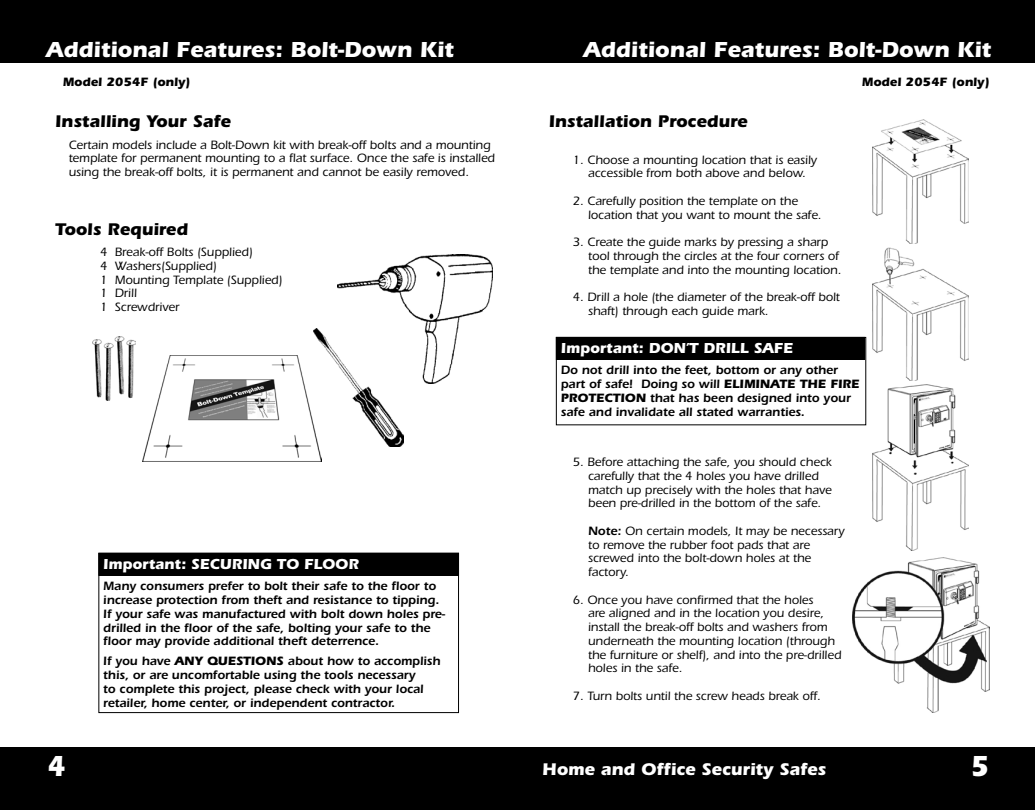
<style>
.page{position:relative;width:1035px;height:810px;background:#fff}
.page>*{position:absolute;margin:0;border:0;box-sizing:border-box;transform-origin:0 0}
.t1{font:700 30px "Itc Eras";color:#fff;scale:.9 1}
.t2{font:700 22.5px "Itc Eras";color:#fff}
.t3{font:700 17.5px "Itc Eras";color:#000}
.t4{font:700 17.5px "Itc Eras";color:#fff}
.t5{font:700 15px "Itc Eras";color:#fff}
.t6{font:500 12.5px/13.8px "Itc Eras";color:#000}
.t7{font:600 12.5px/13.8px "Itc Eras";color:#000}
.t8{font:700 12.5px "Itc Eras";color:#000}
.s1{font-weight:700}
.s2{font-weight:600}
</style>
<div class="page">
<div style="left:1px;top:748px;width:1033px;height:61px;background:#000"></div>
<div style="left:0;top:747px;width:1035px;height:63px;border:1px solid #000"></div>
<div style="left:1px;top:1px;width:1033px;height:61px;background:#000"></div>
<div style="left:0;top:0;width:1035px;height:63px;border:1px solid #000"></div>
<img style="left:852px;top:558px;width:138px;height:155px">
<img style="left:873px;top:384px;width:95px;height:167px">
<img style="left:872px;top:119px;width:96px;height:124px">
<img style="left:872px;top:247px;width:96px;height:133px">
<div style="left:556px;top:337px;width:309px;height:22px;background:#000"></div>
<div style="left:556px;top:337px;width:309px;height:23px;border:1px solid #000"></div>
<div style="left:556px;top:337px;width:310px;height:88px;border:1px solid #000"></div>
<img style="left:337px;top:255px;width:155px;height:129px">
<img style="left:314px;top:328px;width:89px;height:119px">
<img style="left:143px;top:356px;width:178px;height:106px">
<img style="left:92px;top:337px;width:43px;height:64px">
<div style="left:99px;top:553px;width:360px;height:22px;background:#000"></div>
<div style="left:99px;top:553px;width:360px;height:160px;border:1px solid #000"></div>
<h2 class="t2" style="left:46px;top:36px;width:409px">Additional Features: Bolt-Down Kit</h2>
<p class="t8" style="left:63px;top:75px;width:129px">Model 2054F (only)</p>
<h3 class="t3" style="left:55px;top:111px;width:177px">Installing Your Safe</h3>
<p class="t6" style="left:69px;top:138px;width:428px">Certain models include a Bolt-Down kit with break-off bolts and a mounting template for permanent mounting to a flat surface. Once the safe is installed using the break-off bolts, it is permanent and cannot be easily removed.</p>
<h3 class="t3" style="left:55px;top:219px;width:134px">Tools Required</h3>
<p class="t6" style="left:100px;top:245px;width:184px">4 Break-off Bolts (Supplied)<br>4 Washers(Supplied)<br>1 Mounting Template (Supplied)<br>1 Drill<br>1 Screwdriver</p>
<p class="t5" style="left:103px;top:555px;width:257px">Important: SECURING TO FLOOR</p>
<p class="t7" style="left:103px;top:579px;width:344px">Many consumers prefer to bolt their safe to the floor to increase protection from theft and resistance to tipping.<br>If your safe was manufactured with bolt down holes pre&shy;drilled in the floor of the safe, bolting your safe to the floor may provide additional theft deterrence.</p>
<p class="t7" style="left:103px;top:654px;width:83px">If you have <span class="s1">any</span></p>
<p class="t8" style="left:207px;top:654px;width:20px">questions</p>
<p class="t7" style="left:103px;top:654px;width:339px;text-indent:185px">about how to accomplish this, or are uncomfortable using the tools necessary<br>to complete this project, please check with your local retailer, home center, or independent contractor.</p>
<h2 class="t2" style="left:583px;top:36px;width:409px">Additional Features: Bolt-Down Kit</h2>
<h3 class="t3" style="left:549px;top:111px;width:200px">Installation Procedure</h3>
<p class="t6" style="left:573px;top:153px;width:246px;text-align:center">1. Choose a mounting location that is easily accessible from both above and below.</p>
<p class="t6" style="left:588px;top:194px;width:235px;text-indent:-15px">2. Carefully position the template on the location that you want to mount the safe.</p>
<p class="t6" style="left:588px;top:235px;width:255px;text-indent:-15px">3. Create the guide marks by pressing a sharp tool through the circles at the four corners of the template and into the mounting location.</p>
<p class="t6" style="left:588px;top:290px;width:253px;text-indent:-15px">4. Drill a hole (the diameter of the break-off bolt shaft) through each guide mark.</p>
<p class="t8" style="left:862px;top:75px;width:129px">Model 2054F (only)</p>
<p class="t5" style="left:561px;top:339px;width:234px">Important: DON’T DRILL SAFE</p>
<p class="t7" style="left:561px;top:363px;width:279px">Do not drill into the feet, bottom or any other part of safe! Doing so will <span class="s1">eliminate</span></p>
<p class="t8" style="left:800px;top:377px;width:10px">the</p>
<p class="t8" style="left:830px;top:377px;width:9px">fire</p>
<p class="t8" style="left:561px;top:390px;width:10px">protection</p>
<p class="t7" style="left:561px;top:391px;width:292px;text-indent:89px">that has been designed into your safe and invalidate all stated warranties.</p>
<p class="t6" style="left:588px;top:455px;width:245px;text-indent:-15px">5. Before attaching the safe, you should check carefully that the 4 holes you have drilled match up precisely with the holes that have been pre-drilled in the bottom of the safe.</p>
<p class="t6" style="left:588px;top:524px;width:258px"><span class="s2">Note:</span> On certain models, It may be necessary to remove the rubber foot pads that are screwed into the bolt-down holes at the factory.</p>
<p class="t6" style="left:588px;top:593px;width:255px;text-indent:-15px">6. Once you have confirmed that the holes<br>are aligned and in the location you desire, install the break-off bolts and washers from underneath the mounting location (through the furniture or shelf), and into the pre-drilled holes in the safe.</p>
<p class="t6" style="left:573px;top:689px;width:250px">7. Turn bolts until the screw heads break off.</p>
<h1 class="t1" style="left:47px;top:748px;width:22px">4</h1>
<h3 class="t4" style="left:542px;top:759px;width:286px">Home and Office Security Safes</h3>
<h1 class="t1" style="left:971px;top:748px;width:22px">5</h1>
</div>
